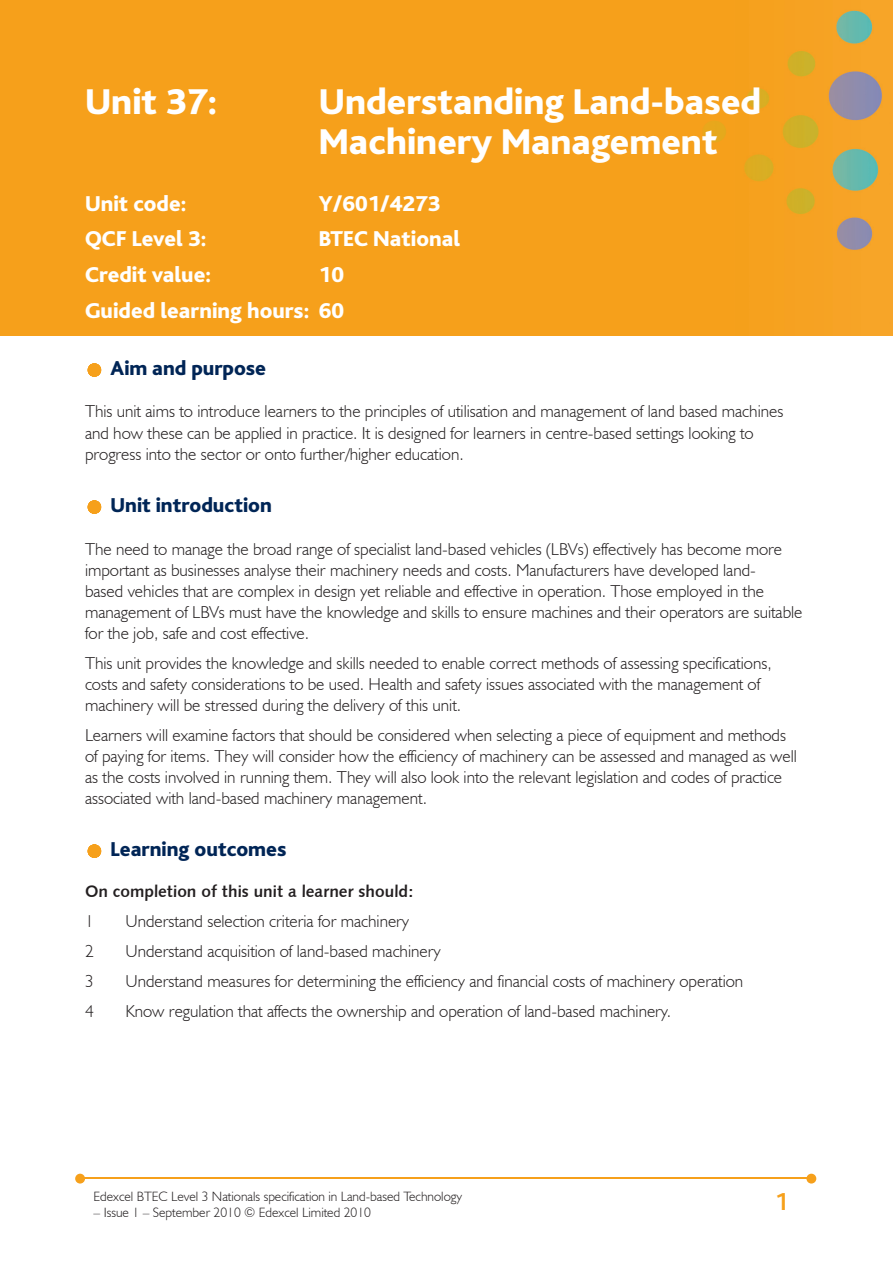
<style>
.page{position:relative;width:893px;height:1263px;background:#fff}
.page>*{position:absolute;margin:0;border:0;box-sizing:border-box;transform-origin:0 0}
.t1{font:800 37.5px/40.5px "Bliss";color:#fff}
.t2{font:700 25.5px "Bliss";color:#f6a01b}
.t3{font:800 22.5px/35.7px "Bliss";color:#fff;text-align:right}
.t4{font:800 21px "Bliss";color:#002556}
.t5{font:300 17.25px/21px "Humanist 521 BT";color:#231f20}
.t6{font:16.5px "Humanist 531 BT Bold A";color:#231f20}
.t7{font:300 13.5px "Humanist 521 BT";color:#231f20}
</style>
<div class="page">
<img style="left:0;top:0;width:893px;height:336px">
<hr style="left:83px;top:1178px;width:727px;height:1px;background:#f6a01b">
<svg style="left:806px;top:1174px;width:10px;height:9px"></svg>
<svg style="left:75px;top:1174px;width:10px;height:9px"></svg>
<svg style="left:88px;top:363px;width:13px;height:14px"></svg>
<svg style="left:88px;top:500px;width:13px;height:14px"></svg>
<svg style="left:88px;top:844px;width:13px;height:14px"></svg>
<h1 class="t1" style="left:85px;top:82px;width:134px">Unit 37:</h1>
<h1 class="t1" style="left:319px;top:82px;width:444px">Understanding Land-based<br>Machinery Management</h1>
<h3 class="t3" style="left:85px;top:186px;width:103px">Unit code:</h3>
<h3 class="t3" style="left:319px;top:186px;width:123px">Y/601/4273</h3>
<h3 class="t3" style="left:85px;top:222px;width:123px">QCF Level 3:</h3>
<h3 class="t3" style="left:319px;top:222px;width:143px">BTEC National</h3>
<h3 class="t3" style="left:85px;top:258px;width:128px">Credit value:</h3>
<h3 class="t3" style="left:85px;top:258px;width:261px">10<br>Guided learning hours: 60</h3>
<p class="t4" style="left:111px;top:357px;width:157px">Aim and purpose</p>
<p class="t5" style="left:85px;top:401px;width:700px">This unit aims to introduce learners to the principles of utilisation and management of land based machines and how these can be applied in practice. It is designed for learners in centre-based settings looking to progress into the sector or onto further/higher education.</p>
<p class="t4" style="left:111px;top:494px;width:163px">Unit introduction</p>
<p class="t5" style="left:85px;top:538px;width:719px">The need to manage the broad range of specialist land-based vehicles (LBVs) effectively has become more important as businesses analyse their machinery needs and costs. Manufacturers have developed land-<br>based vehicles that are complex in design yet reliable and effective in operation. Those employed in the management of LBVs must have the knowledge and skills to ensure machines and their operators are suitable for the job, safe and cost effective.</p>
<p class="t5" style="left:85px;top:652px;width:688px">This unit provides the knowledge and skills needed to enable correct methods of assessing specifications, costs and safety considerations to be used. Health and safety issues associated with the management of machinery will be stressed during the delivery of this unit.</p>
<p class="t5" style="left:85px;top:724px;width:713px">Learners will examine factors that should be considered when selecting a piece of equipment and methods of paying for items. They will consider how the efficiency of machinery can be assessed and managed as well as the costs involved in running them. They will also look into the relevant legislation and codes of practice associated with land-based machinery management.</p>
<p class="t4" style="left:111px;top:838px;width:177px">Learning outcomes</p>
<p class="t6" style="left:85px;top:881px;width:330px">On completion of this unit a learner should:</p>
<p class="t5" style="left:85px;top:910px;width:10px">1</p>
<p class="t5" style="left:125px;top:910px;width:285px">Understand selection criteria for machinery</p>
<p class="t5" style="left:85px;top:940px;width:10px">2</p>
<p class="t5" style="left:125px;top:940px;width:317px">Understand acquisition of land-based machinery</p>
<p class="t5" style="left:85px;top:970px;width:10px">3</p>
<p class="t5" style="left:125px;top:970px;width:619px">Understand measures for determining the efficiency and financial costs of machinery operation</p>
<p class="t5" style="left:85px;top:1000px;width:10px">4</p>
<p class="t5" style="left:125px;top:1000px;width:547px">Know regulation that affects the ownership and operation of land-based machinery.</p>
<p class="t7" style="left:94px;top:1188px;width:370px">Edexcel BTEC Level 3 Nationals specification in Land-based Technology</p>
<p class="t7" style="left:94px;top:1204px;width:279px">– Issue 1 – September 2010 © Edexcel Limited 2010</p>
<h2 class="t2" style="left:775px;top:1189px;width:15px">1</h2>
</div>
